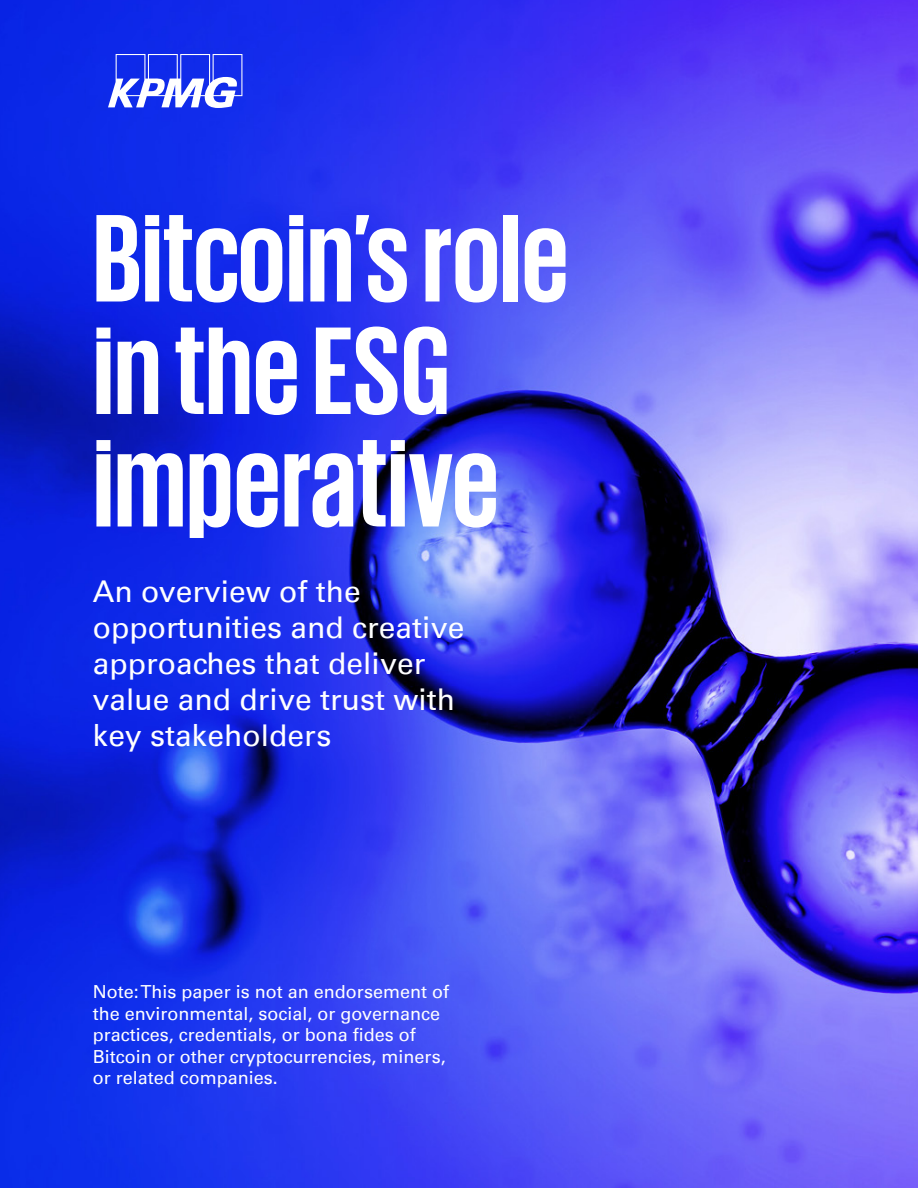
<style>
.page{position:relative;width:918px;height:1188px;background:#fff}
.page>*{position:absolute;margin:0;border:0;box-sizing:border-box;transform-origin:0 0}
.t1{font:700 127.5px/112.5px "KPMG";color:#fff}
.t2{font:30px/36px "Univers 55 Roman";color:#fff}
.t3{font:18px/21.6px "Univers 55 Roman";color:#fff}
</style>
<div class="page">
<img style="left:0;top:0;width:918px;height:1188px">
<svg style="left:108px;top:54px;width:134px;height:54px"></svg>
<h1 class="t1" style="left:93px;top:198px;width:477px">Bitcoin’s role in the ESG imperative</h1>
<h2 class="t2" style="left:93px;top:574px;width:373px">An overview of the opportunities and creative approaches that deliver value and drive trust with key stakeholders</h2>
<p class="t3" style="left:93px;top:981px;width:358px">Note: This paper is not an endorsement of the environmental, social, or governance practices, credentials, or bona fides of Bitcoin or other cryptocurrencies, miners, or related companies.</p>
</div>
